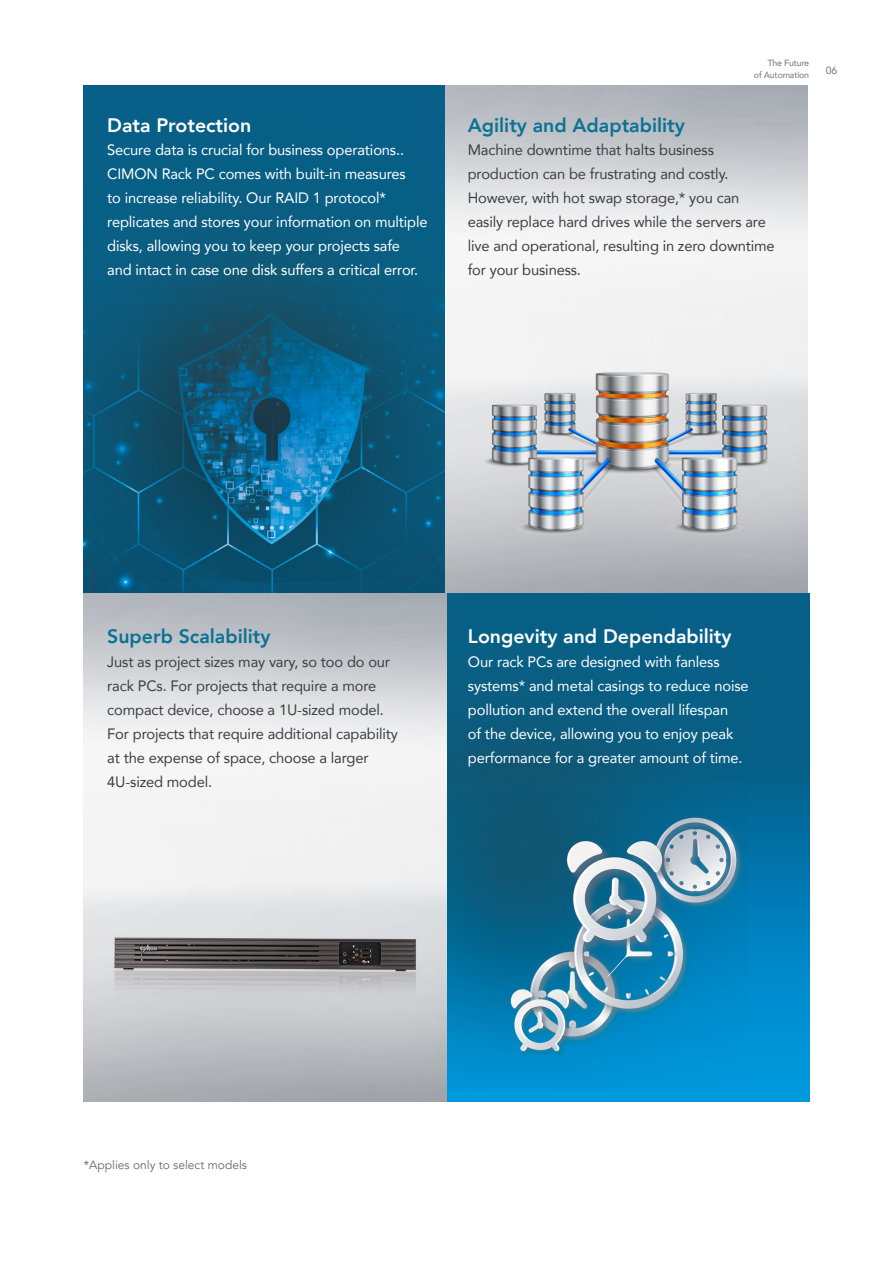
<style>
.page{position:relative;width:893px;height:1263px;background:#fff}
.page>*{position:absolute;margin:0;border:0;box-sizing:border-box;transform-origin:0 0}
.Subtitle{font:800 19.5px "Avenir";color:#fff}
.Subtitle-2{font:800 19.5px "Avenir";color:#0a7394}
.sub_description{font:15px/24px "Avenir";letter-spacing:-.01em;color:#fff}
.sub_description-2{font:15px/24px "Avenir";letter-spacing:-.01em;color:#3e3e3f}
.Chart{font:12px "Avenir";color:#6a6a6a}
.t1{font:500 10.5px "Avenir";color:#808285}
.t2{font:500 9px/12px "Avenir";letter-spacing:-.025em;color:#808285;text-align:right}
</style>
<div class="page">
<img style="left:84px;top:85px;width:725px;height:1017px">
<svg style="left:446px;top:85px;width:362px;height:508px"></svg>
<p class="Subtitle" style="left:107px;top:110px;width:146px">Data Protection</p>
<p class="sub_description" style="left:107px;top:138px;width:322px">Secure data is crucial for business operations..<br>CIMON Rack PC comes with built-in measures<br>to increase reliability. Our RAID 1 protocol* replicates and stores your information on multiple disks, allowing you to keep your projects safe and intact in case one disk suffers a critical error.</p>
<p class="t2" style="left:754px;top:57px;width:57px">The Future<br>of Automation</p>
<p class="Subtitle-2" style="left:468px;top:110px;width:219px">Agility and Adaptability</p>
<p class="sub_description-2" style="left:468px;top:138px;width:308px">Machine downtime that halts business production can be frustrating and costly.<br>However, with hot swap storage,* you can easily replace hard drives while the servers are live and operational, resulting in zero downtime for your business.</p>
<p class="t1" style="left:826px;top:61px;width:13px">06</p>
<p class="Subtitle-2" style="left:107px;top:621px;width:165px">Superb Scalability</p>
<p class="sub_description-2" style="left:107px;top:649px;width:292px">Just as project sizes may vary, so too do our rack PCs. For projects that require a more compact device, choose a 1U-sized model.<br>For projects that require additional capability at the expense of space, choose a larger 4U-sized model.</p>
<p class="Subtitle" style="left:468px;top:621px;width:265px">Longevity and Dependability</p>
<p class="sub_description" style="left:468px;top:649px;width:282px">Our rack PCs are designed with fanless systems* and metal casings to reduce noise pollution and extend the overall lifespan<br>of the device, allowing you to enjoy peak performance for a greater amount of time.</p>
<p class="Chart" style="left:84px;top:1158px;width:165px">*Applies only to select models</p>
</div>
